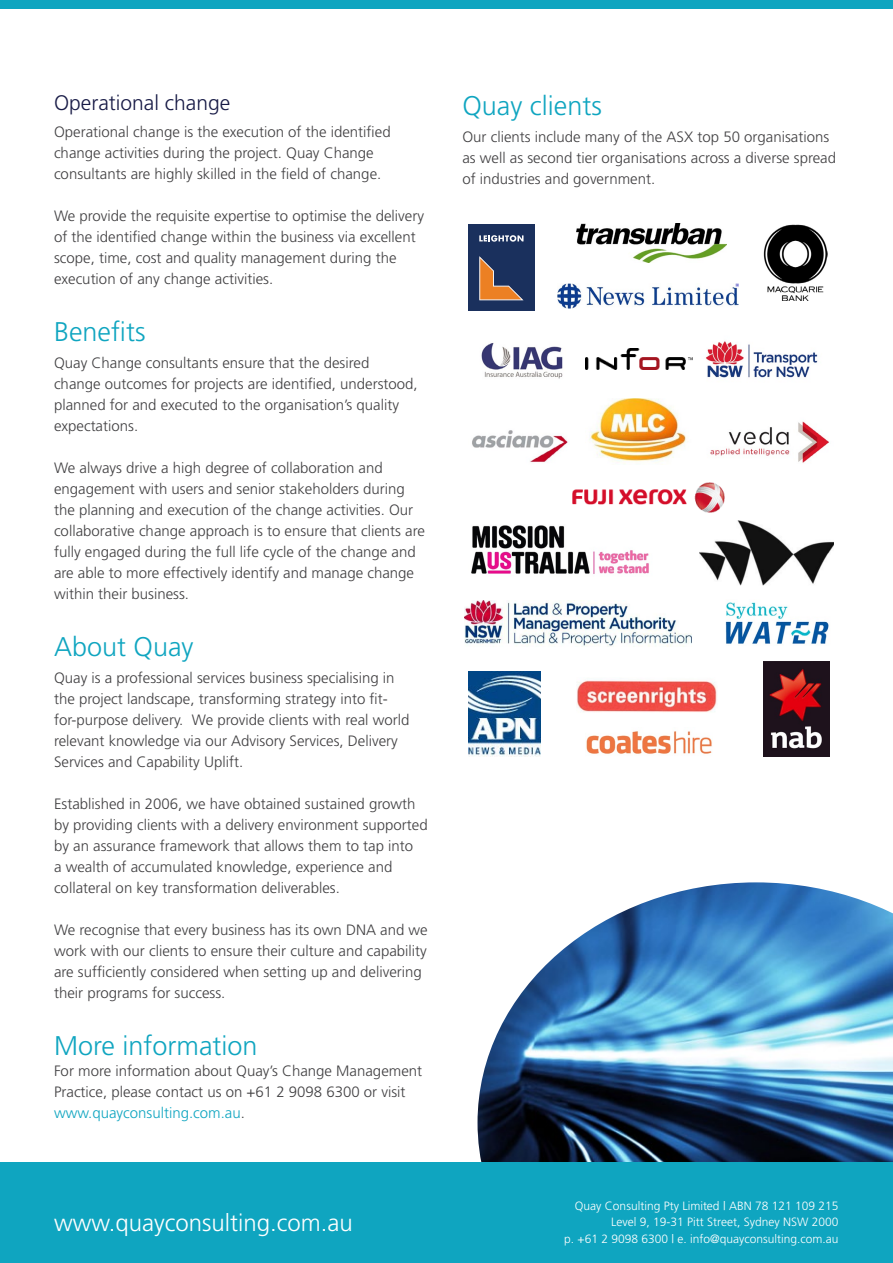
<style>
.page{position:relative;width:893px;height:1263px;background:#fff}
.page>*{position:absolute;margin:0;border:0;box-sizing:border-box;transform-origin:0 0}
.t1{font:300 27px "Frutiger";color:#0fa5c0}
.t2{font:300 24px "Frutiger";color:#fff}
.t3{font:300 21px "Frutiger";color:#181b46}
.t4{font:300 15px/21px "Frutiger";color:#414042}
.t5{font:300 12px/16.5px "Frutiger";color:#fff;text-align:right}
.s1{color:#0fa5c0}
</style>
<div class="page">
<img style="left:477px;top:882px;width:416px;height:280px">
<div style="left:0;top:1162px;width:893px;height:101px;background:#0fa5c0"></div>
<div style="left:0;top:0;width:893px;height:9px;background:#0fa5c0"></div>
<img style="left:699px;top:520px;width:135px;height:66px">
<img style="left:464px;top:601px;width:228px;height:46px">
<img style="left:764px;top:661px;width:65px;height:96px">
<img style="left:705px;top:341px;width:113px;height:37px">
<img style="left:576px;top:223px;width:151px;height:40px">
<img style="left:468px;top:671px;width:72px;height:86px">
<img style="left:472px;top:430px;width:96px;height:32px">
<img style="left:481px;top:343px;width:82px;height:36px">
<div style="left:468px;top:224px;width:66px;height:87px;background:#1a305d"></div>
<svg style="left:479px;top:256px;width:44px;height:44px"></svg>
<svg style="left:479px;top:235px;width:44px;height:7px"></svg>
<img style="left:586px;top:731px;width:126px;height:23px">
<img style="left:577px;top:680px;width:140px;height:32px">
<img style="left:573px;top:483px;width:152px;height:30px">
<img style="left:764px;top:224px;width:64px;height:77px">
<img style="left:725px;top:602px;width:104px;height:42px">
<img style="left:585px;top:349px;width:108px;height:20px">
<img style="left:471px;top:525px;width:178px;height:49px">
<img style="left:589px;top:398px;width:99px;height:66px">
<img style="left:557px;top:284px;width:182px;height:25px">
<img style="left:710px;top:421px;width:119px;height:42px">
<h3 class="t3" style="left:54px;top:91px;width:178px">Operational change</h3>
<p class="t4" style="left:54px;top:121px;width:338px">Operational change is the execution of the identified change activities during the project. Quay Change consultants are highly skilled in the field of change.</p>
<p class="t4" style="left:54px;top:205px;width:372px">We provide the requisite expertise to optimise the delivery of the identified change within the business via excellent scope, time, cost and quality management during the execution of any change activities.</p>
<h1 class="t1" style="left:54px;top:316px;width:93px">Benefits</h1>
<p class="t4" style="left:54px;top:352px;width:365px">Quay Change consultants ensure that the desired change outcomes for projects are identified, understood, planned for and executed to the organisation’s quality expectations.</p>
<p class="t4" style="left:54px;top:457px;width:372px">We always drive a high degree of collaboration and engagement with users and senior stakeholders during the planning and execution of the change activities. Our collaborative change approach is to ensure that clients are fully engaged during the full life cycle of the change and are able to more effectively identify and manage change within their business.</p>
<h1 class="t1" style="left:54px;top:631px;width:141px">About Quay</h1>
<p class="t4" style="left:54px;top:667px;width:357px">Quay is a professional services business specialising in the project landscape, transforming strategy into fit&shy;for-purpose delivery. We provide clients with real world relevant knowledge via our Advisory Services, Delivery Services and Capability Uplift.</p>
<p class="t4" style="left:54px;top:793px;width:375px">Established in 2006, we have obtained sustained growth by providing clients with a delivery environment supported by an assurance framework that allows them to tap into<br>a wealth of accumulated knowledge, experience and collateral on key transformation deliverables.</p>
<p class="t4" style="left:54px;top:919px;width:375px">We recognise that every business has its own DNA and we work with our clients to ensure their culture and capability are sufficiently considered when setting up and delivering their programs for success.</p>
<h1 class="t1" style="left:54px;top:1030px;width:205px">More information</h1>
<p class="t4" style="left:54px;top:1060px;width:370px">For more information about Quay’s Change Management<br>Practice, please contact us on +61 2 9098 6300 or visit <span class="s1">www.quayconsulting.com.au</span>.</p>
<h2 class="t2" style="left:54px;top:1209px;width:300px">www.quayconsulting.com.au</h2>
<h1 class="t1" style="left:462px;top:90px;width:141px">Quay clients</h1>
<p class="t4" style="left:462px;top:126px;width:375px">Our clients include many of the ASX top 50 organisations as well as second tier organisations across a diverse spread of industries and government.</p>
<p class="t5" style="left:564px;top:1197px;width:276px">Quay Consulting Pty Limited | ABN 78 121 109 215<br>Level 9, 19-31 Pitt Street, Sydney NSW 2000<br>p. +61 2 9098 6300 | e. info@quayconsulting.com.au</p>
</div>
